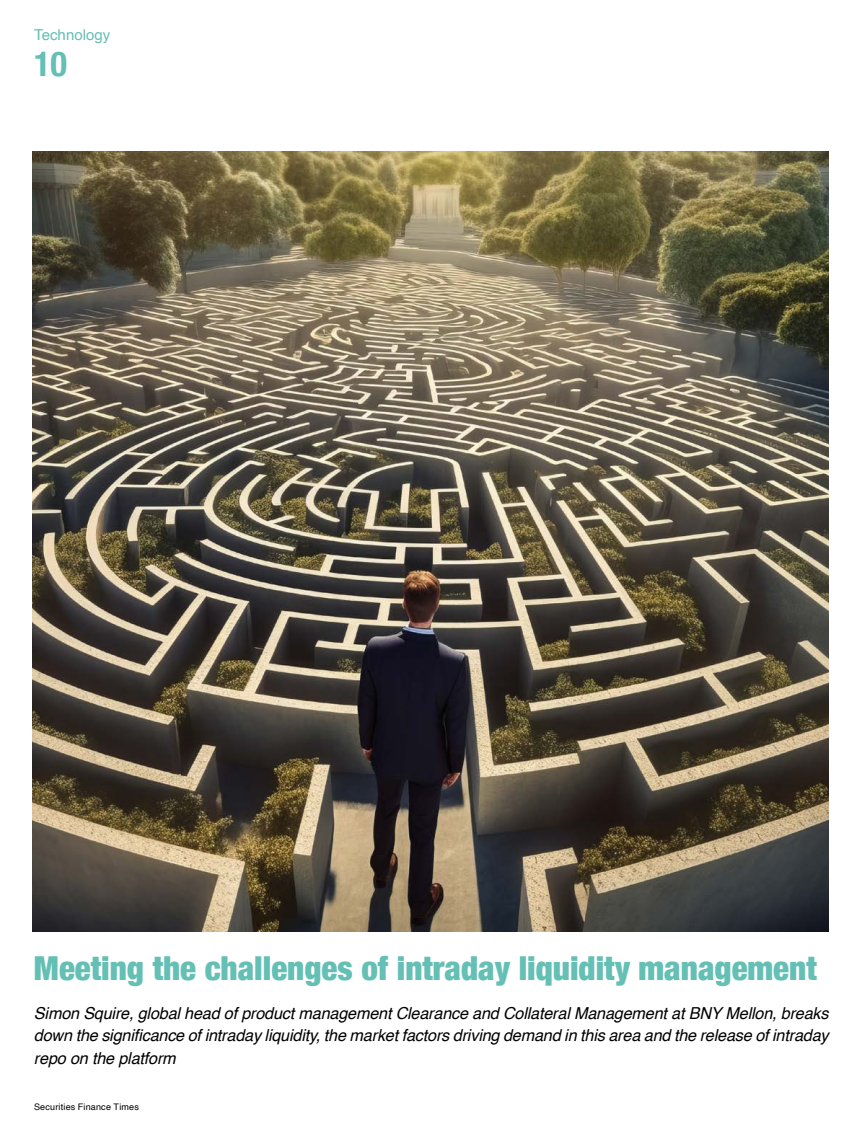
<style>
.page{position:relative;width:864px;height:1136px;background:#fff}
.page>*{position:absolute;margin:0;border:0;box-sizing:border-box;transform-origin:0 0}
.t1{font:700 condensed 34.5px "Helvetica Neue";color:#64bfb4}
.t2{font:900 condensed 33px "Helvetica Neue";color:#64bfb4}
.t3{font:italic 16.5px/22.5px "Helvetica";letter-spacing:-.01em;color:#000;text-align:justify}
.t4{font:15px "Helvetica";color:#64bfb4}
.t5{font:9px "Helvetica";letter-spacing:.02em;color:#020203}
</style>
<div class="page">
<img style="left:33px;top:151px;width:795px;height:780px">
<p class="t4" style="left:34px;top:23px;width:77px">Technology</p>
<h1 class="t1" style="left:34px;top:35px;width:35px">10</h1>
<h2 class="t2" style="left:34px;top:941px;width:784px">Meeting the challenges of intraday liquidity management</h2>
<p class="t3" style="left:34px;top:1001px;width:795px">Simon Squire, global head of product management Clearance and Collateral Management at BNY Mellon, breaks down the significance of intraday liquidity, the market factors driving demand in this area and the release of intraday repo on the platform</p>
<p class="t5" style="left:34px;top:1099px;width:106px">Securities Finance Times</p>
</div>
